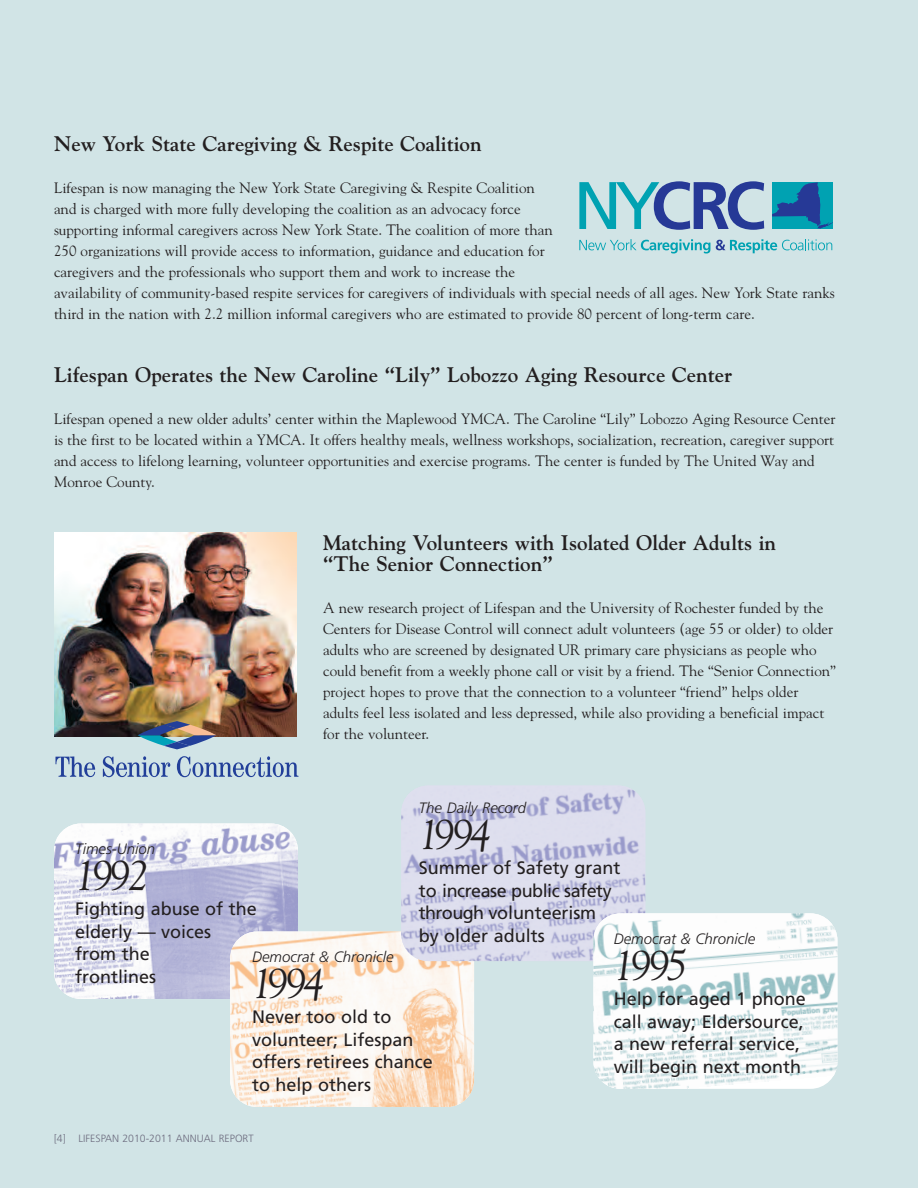
<style>
.page{position:relative;width:918px;height:1188px;background:#d1e4e6}
.page>*{position:absolute;margin:0;border:0;box-sizing:border-box;transform-origin:0 0}
.t1{font:italic 42px "Goudy";letter-spacing:-.085em;color:#231f20}
.t2{font:700 21px/21px "Goudy";color:#231f20}
.t3{font:18px/22.5px "Frutiger";color:#231f20}
.t4{font:15px/21px "Goudy";color:#231f20}
.t5{font:italic 300 15px "Frutiger";color:#231f20}
.t6{font:300 10.5px "Frutiger";color:#6d6c7f}
</style>
<div class="page">
<img style="left:54px;top:824px;width:244px;height:175px">
<svg style="left:579px;top:181px;width:185px;height:49px"></svg>
<svg style="left:772px;top:182px;width:61px;height:47px;background:#0e7aa7"></svg>
<svg style="left:579px;top:239px;width:131px;height:15px"></svg>
<svg style="left:716px;top:239px;width:116px;height:14px"></svg>
<img style="left:54px;top:533px;width:243px;height:204px">
<svg style="left:164px;top:742px;width:26px;height:7px"></svg>
<svg style="left:138px;top:725px;width:78px;height:21px"></svg>
<svg style="left:164px;top:721px;width:26px;height:8px"></svg>
<svg style="left:56px;top:756px;width:39px;height:21px"></svg>
<svg style="left:103px;top:756px;width:67px;height:21px"></svg>
<svg style="left:177px;top:756px;width:121px;height:21px"></svg>
<img style="left:230px;top:932px;width:244px;height:175px">
<img style="left:401px;top:786px;width:244px;height:175px">
<img style="left:593px;top:913px;width:244px;height:176px">
<h2 class="t2" style="left:54px;top:133px;width:429px">New York State Caregiving &amp; Respite Coalition</h2>
<p class="t4" style="left:54px;top:177px;width:782px">Lifespan is now managing the New York State Caregiving &amp; Respite Coalition<br>and is charged with more fully developing the coalition as an advocacy force<br>supporting informal caregivers across New York State. The coalition of more than<br>250 organizations will provide access to information, guidance and education for<br>caregivers and the professionals who support them and work to increase the<br>availability of community-based respite services for caregivers of individuals with special needs of all ages. New York State ranks third in the nation with 2.2 million informal caregivers who are estimated to provide 80 percent of long-term care.</p>
<h2 class="t2" style="left:54px;top:364px;width:680px">Lifespan Operates the New Caroline “Lily” Lobozzo Aging Resource Center</h2>
<p class="t4" style="left:54px;top:408px;width:783px">Lifespan opened a new older adults’ center within the Maplewood YMCA. The Caroline “Lily” Lobozzo Aging Resource Center is the first to be located within a YMCA. It offers healthy meals, wellness workshops, socialization, recreation, caregiver support and access to lifelong learning, volunteer opportunities and exercise programs. The center is funded by The United Way and Monroe County.</p>
<h2 class="t2" style="left:323px;top:532px;width:455px">Matching Volunteers with Isolated Older Adults in “The Senior Connection”</h2>
<p class="t4" style="left:323px;top:597px;width:514px">A new research project of Lifespan and the University of Rochester funded by the Centers for Disease Control will connect adult volunteers (age 55 or older) to older adults who are screened by designated UR primary care physicians as people who could benefit from a weekly phone call or visit by a friend. The “Senior Connection” project hopes to prove that the connection to a volunteer “friend” helps older adults feel less isolated and less depressed, while also providing a beneficial impact for the volunteer.</p>
<p class="t5" style="left:419px;top:801px;width:109px">The Daily Record</p>
<h1 class="t1" style="left:419px;top:810px;width:74px">1994</h1>
<p class="t3" style="left:419px;top:858px;width:203px">Summer of Safety grant to increase public safety through volunteerism by older adults</p>
<p class="t5" style="left:75px;top:842px;width:81px">Times-Union</p>
<h1 class="t1" style="left:75px;top:851px;width:75px">1992</h1>
<p class="t3" style="left:75px;top:899px;width:183px">Fighting abuse of the elderly — voices from the<br>frontlines</p>
<p class="t5" style="left:614px;top:932px;width:143px">Democrat &amp; Chronicle</p>
<h1 class="t1" style="left:614px;top:940px;width:76px">1995</h1>
<p class="t3" style="left:614px;top:989px;width:194px">Help for aged 1 phone call away; Eldersource, a new referral service, will begin next month</p>
<p class="t5" style="left:252px;top:950px;width:143px">Democrat &amp; Chronicle</p>
<h1 class="t1" style="left:252px;top:958px;width:74px">1994</h1>
<p class="t3" style="left:252px;top:1007px;width:182px">Never too old to volunteer; Lifespan offers retirees chance to help others</p>
<p class="t6" style="left:54px;top:1134px;width:201px">[4] LIFESPAN 2010-2011 ANNUAL REPORT</p>
</div>
